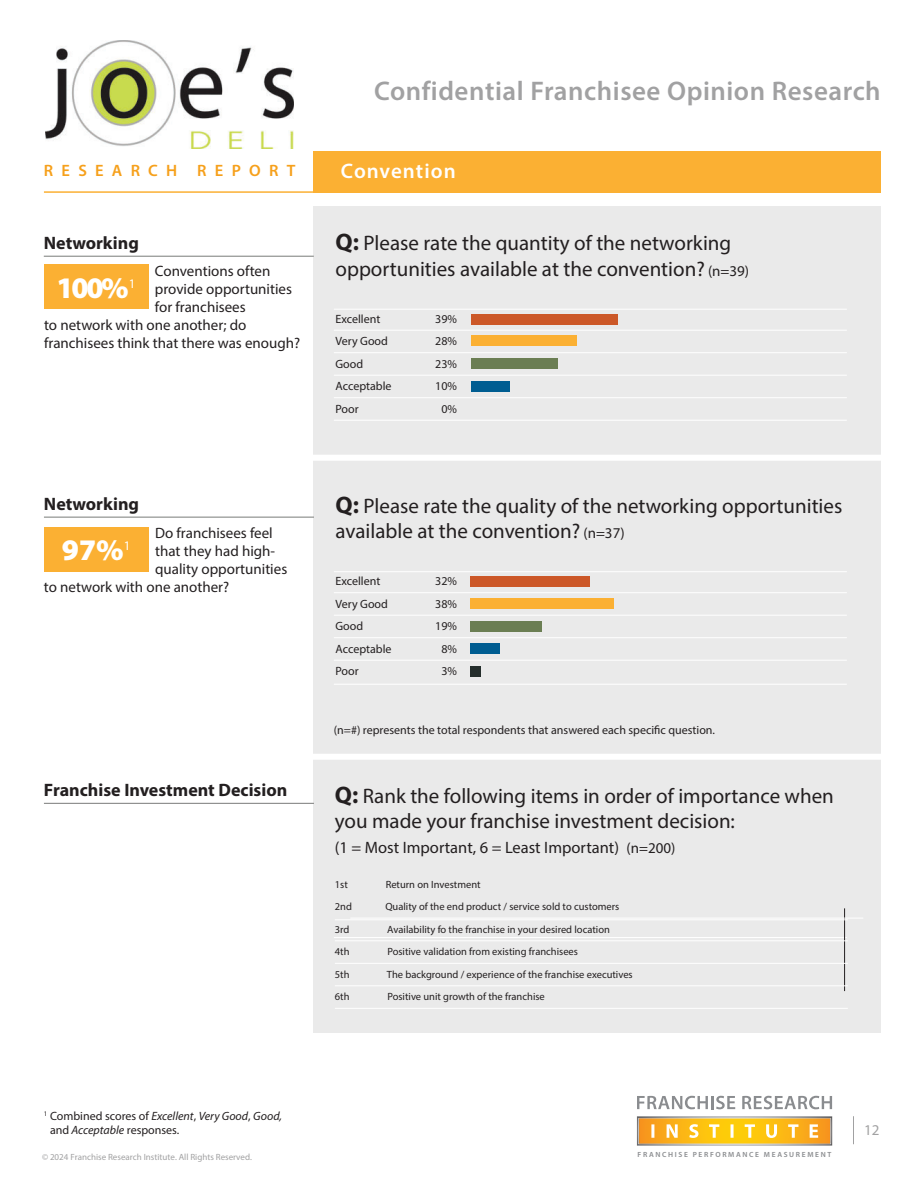
<style>
.page{position:relative;width:918px;height:1188px;background:#fff}
.page>*{position:absolute;margin:0;border:0;box-sizing:border-box;transform-origin:0 0}
.t1{font:900 30px "Myriad Pro";color:#fff}
.t2{font:600 27px "Myriad Pro";letter-spacing:.02em;color:#a1a1a2}
.t3{font:21px/25.2px "Myriad Pro";color:#231f20}
.t4{font:600 21px "Myriad Pro";letter-spacing:.05em;color:#fff}
.t5{font:700 18px "Myriad Pro";color:#231f20}
.t6{font:16.5px "Myriad Pro";color:#231f20}
.t7{font:600 16.5px "Myriad Pro";letter-spacing:.5em;color:#f6a01b}
.t8{font:15px "Myriad Pro";color:#231f20}
.t9{font:15px "Myriad Pro";color:#a1a1a2}
.t10{font:13.05px "Myriad Pro";color:#fff}
.t11{font:12px "Myriad Pro";color:#231f20}
.t12{font:italic 12px/14.4px "Myriad Pro";color:#231f20}
.t13{font:10.5px "Myriad Pro";color:#231f20}
.t14{font:9px "Myriad Pro";color:#a1a1a2}
.t15{font:600 7.5px "Myriad Pro";letter-spacing:.22em;color:#8a8c8f}
.s1{font-weight:700;font-size:24px}
.s2{font-size:15px}
.s3{font-style:normal}
</style>
<div class="page">
<div style="left:314px;top:151px;width:567px;height:42px;background:#fbb033"></div>
<div style="left:314px;top:206px;width:567px;height:826px;background:#eaeaea"></div>
<hr style="left:44px;top:256px;width:270px;height:1px;background:#797b79">
<div style="left:44px;top:265px;width:104px;height:44px;background:#fbb033"></div>
<hr style="left:44px;top:517px;width:270px;height:1px;background:#797b79">
<div style="left:44px;top:527px;width:104px;height:44px;background:#fbb033"></div>
<hr style="left:334px;top:309px;width:513px;height:1px;background:#fff">
<hr style="left:334px;top:330px;width:513px;height:1px;background:#fff">
<hr style="left:334px;top:352px;width:513px;height:1px;background:#fff">
<hr style="left:334px;top:375px;width:513px;height:1px;background:#fff">
<hr style="left:334px;top:397px;width:513px;height:1px;background:#fff">
<hr style="left:334px;top:571px;width:513px;height:1px;background:#fff">
<hr style="left:334px;top:592px;width:513px;height:1px;background:#fff">
<hr style="left:334px;top:615px;width:513px;height:1px;background:#fff">
<hr style="left:334px;top:637px;width:513px;height:1px;background:#fff">
<hr style="left:334px;top:660px;width:513px;height:1px;background:#fff">
<hr style="left:334px;top:420px;width:513px;height:1px;background:#fff">
<hr style="left:334px;top:684px;width:513px;height:1px;background:#fff">
<div style="left:47px;top:455px;width:837px;height:6px;background:#fff"></div>
<hr style="left:334px;top:937px;width:513px;height:1px;background:#fff">
<hr style="left:44px;top:191px;width:270px;height:2px;background:#fbb033">
<div style="left:471px;top:621px;width:71px;height:11px;background:#6b7e53"></div>
<div style="left:471px;top:598px;width:143px;height:11px;background:#fbb033"></div>
<div style="left:471px;top:576px;width:119px;height:11px;background:#cc5828"></div>
<div style="left:471px;top:314px;width:147px;height:11px;background:#cc5828"></div>
<div style="left:471px;top:336px;width:106px;height:10px;background:#fbb033"></div>
<div style="left:471px;top:381px;width:38px;height:11px;background:#005d91"></div>
<div style="left:471px;top:666px;width:10px;height:11px;background:#252e2c"></div>
<svg style="left:853px;top:1116px;width:1px;height:28px"></svg>
<div style="left:471px;top:358px;width:87px;height:11px;background:#6b7e53"></div>
<div style="left:471px;top:644px;width:29px;height:10px;background:#005d91"></div>
<img style="left:637px;top:1096px;width:196px;height:50px">
<svg style="left:637px;top:1096px;width:98px;height:13px"></svg>
<svg style="left:742px;top:1096px;width:90px;height:13px"></svg>
<svg style="left:637px;top:1116px;width:195px;height:30px;background:#eebc49"></svg>
<img style="left:46px;top:41px;width:247px;height:108px">
<hr style="left:844px;top:908px;width:1px;height:83px;background:#231f20">
<hr style="left:335px;top:919px;width:513px;height:1px;background:#fff">
<hr style="left:335px;top:940px;width:513px;height:1px;background:#fff">
<hr style="left:335px;top:963px;width:513px;height:1px;background:#fff">
<hr style="left:335px;top:985px;width:513px;height:1px;background:#fff">
<hr style="left:335px;top:1008px;width:513px;height:1px;background:#fff">
<hr style="left:350px;top:918px;width:513px;height:1px;background:#fff">
<hr style="left:44px;top:803px;width:270px;height:1px;background:#797b79">
<div style="left:63px;top:754px;width:837px;height:6px;background:#fff"></div>
<h3 class="t7" style="left:44px;top:164px;width:253px">RESEARCH REPORT</h3>
<h3 class="t5" style="left:44px;top:236px;width:97px">Networking</h3>
<h1 class="t1" style="left:56px;top:270px;width:74px">100%</h1>
<p class="t10" style="left:129px;top:278px;width:8px">1</p>
<h3 class="t8" style="left:155px;top:266px;width:117px">Conventions often</h3>
<h3 class="t8" style="left:155px;top:284px;width:139px">provide opportunities</h3>
<h3 class="t8" style="left:155px;top:302px;width:92px">for franchisees</h3>
<h3 class="t8" style="left:44px;top:320px;width:204px">to network with one another; do</h3>
<h3 class="t8" style="left:44px;top:338px;width:258px">franchisees think that there was enough?</h3>
<h3 class="t5" style="left:44px;top:497px;width:97px">Networking</h3>
<h1 class="t1" style="left:62px;top:532px;width:63px">97%</h1>
<p class="t10" style="left:124px;top:540px;width:8px">1</p>
<h3 class="t8" style="left:155px;top:527px;width:119px">Do franchisees feel</h3>
<h3 class="t8" style="left:155px;top:545px;width:122px">that they had high-</h3>
<h3 class="t8" style="left:155px;top:563px;width:134px">quality opportunities</h3>
<h3 class="t8" style="left:44px;top:581px;width:187px">to network with one another?</h3>
<h3 class="t5" style="left:44px;top:783px;width:245px">Franchise Investment Decision</h3>
<h2 class="t2" style="left:374px;top:81px;width:508px">Confidential Franchisee Opinion Research</h2>
<h3 class="t4" style="left:341px;top:163px;width:116px">Convention</h3>
<h3 class="t3" style="left:336px;top:232px;width:415px"><span class="s1">Q:</span> Please rate the quantity of the networking opportunities available at the convention? <span class="s2">(n=39)</span></h3>
<p class="t11" style="left:336px;top:314px;width:46px">Excellent</p>
<p class="t11" style="left:435px;top:314px;width:23px">39%</p>
<p class="t11" style="left:336px;top:337px;width:54px">Very Good</p>
<p class="t11" style="left:435px;top:337px;width:23px">28%</p>
<p class="t11" style="left:336px;top:359px;width:29px">Good</p>
<p class="t11" style="left:435px;top:359px;width:23px">23%</p>
<p class="t11" style="left:336px;top:382px;width:58px">Acceptable</p>
<p class="t11" style="left:435px;top:382px;width:23px">10%</p>
<p class="t11" style="left:336px;top:404px;width:25px">Poor</p>
<p class="t11" style="left:441px;top:404px;width:17px">0%</p>
<h3 class="t3" style="left:336px;top:495px;width:508px"><span class="s1">Q:</span> Please rate the quality of the networking opportunities available at the convention? <span class="s2">(n=37)</span></h3>
<p class="t11" style="left:336px;top:577px;width:46px">Excellent</p>
<p class="t11" style="left:435px;top:577px;width:23px">32%</p>
<p class="t11" style="left:336px;top:599px;width:54px">Very Good</p>
<p class="t11" style="left:435px;top:599px;width:23px">38%</p>
<p class="t11" style="left:336px;top:622px;width:29px">Good</p>
<p class="t11" style="left:435px;top:622px;width:23px">19%</p>
<p class="t11" style="left:336px;top:644px;width:58px">Acceptable</p>
<p class="t11" style="left:441px;top:644px;width:17px">8%</p>
<p class="t11" style="left:336px;top:667px;width:25px">Poor</p>
<p class="t11" style="left:441px;top:667px;width:17px">3%</p>
<p class="t11" style="left:334px;top:725px;width:383px">(n=#) represents the total respondents that answered each specific question.</p>
<h3 class="t3" style="left:335px;top:785px;width:501px"><span class="s1">Q:</span> Rank the following items in order of importance when you made your franchise investment decision:</h3>
<h3 class="t6" style="left:335px;top:841px;width:342px">(1 = Most Important, 6 = Least Important) <span class="s2">(n=200)</span></h3>
<p class="t13" style="left:335px;top:880px;width:15px">1st</p>
<p class="t13" style="left:386px;top:880px;width:96px">Return on Investment</p>
<p class="t13" style="left:335px;top:903px;width:19px">2nd</p>
<p class="t13" style="left:385px;top:903px;width:236px">Quality of the end product / service sold to customers</p>
<p class="t13" style="left:335px;top:925px;width:16px">3rd</p>
<p class="t13" style="left:387px;top:925px;width:224px">Availability fo the franchise in your desired location</p>
<p class="t13" style="left:335px;top:948px;width:16px">4th</p>
<p class="t13" style="left:387px;top:948px;width:192px">Positive validation from existing franchisees</p>
<p class="t13" style="left:335px;top:970px;width:16px">5th</p>
<p class="t13" style="left:387px;top:970px;width:247px">The background / experience of the franchise executives</p>
<p class="t13" style="left:335px;top:993px;width:16px">6th</p>
<p class="t13" style="left:387px;top:993px;width:159px">Positive unit growth of the franchise</p>
<p class="t12" style="left:50px;top:1110px;width:233px;text-indent:-6px"><sup>1</sup> <span class="s3">Combined scores of</span> Excellent<span class="s3">,</span> Very Good<span class="s3">,</span> Good, <span class="s3">and</span> Acceptable <span class="s3">responses.</span></p>
<h3 class="t9" style="left:864px;top:1125px;width:17px">12</h3>
<p class="t14" style="left:42px;top:1153px;width:212px">© 2024 Franchise Research Institute. All Rights Reserved.</p>
<p class="t15" style="left:638px;top:1152px;width:195px">FRANCHISE PERFORMANCE MEASUREMENT</p>
</div>
